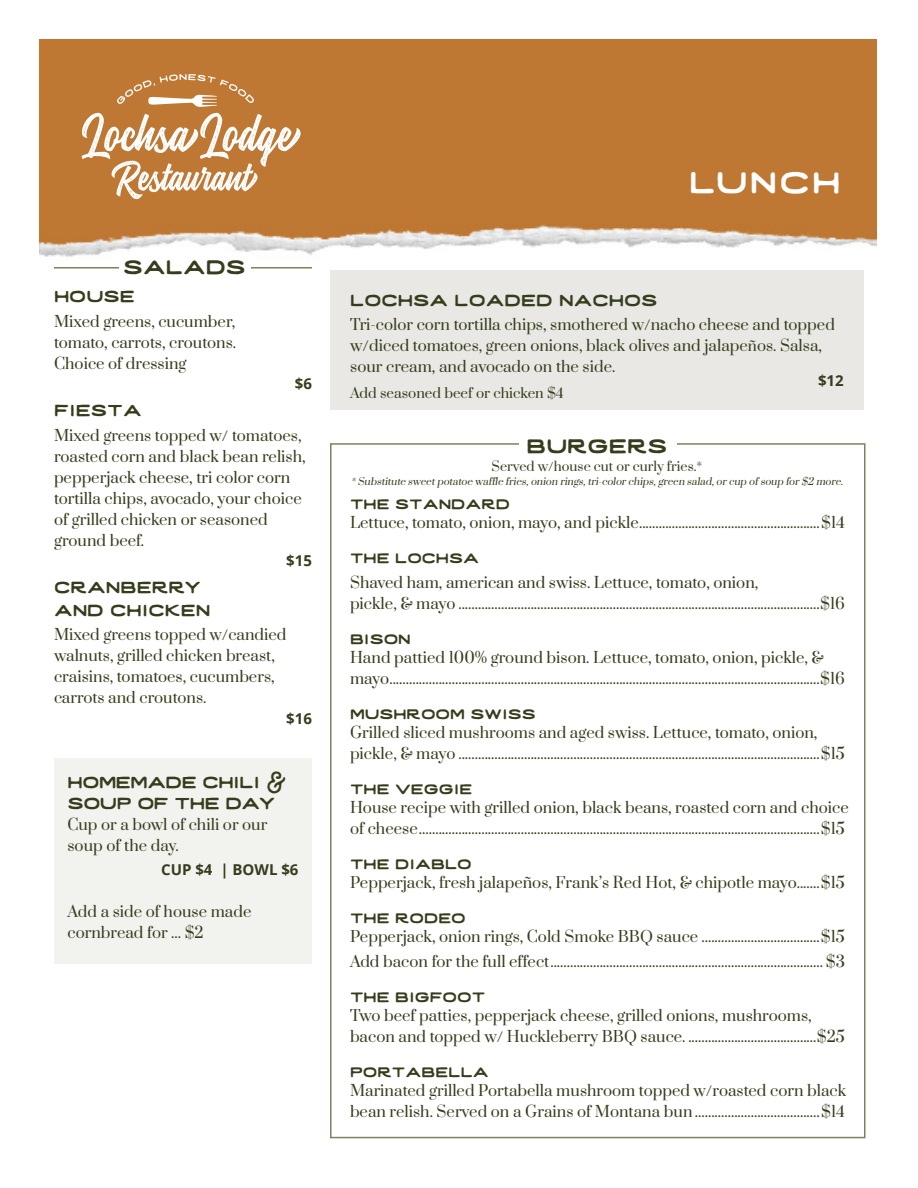
<style>
.page{position:relative;width:918px;height:1188px;background:#fff}
.page>*{position:absolute;margin:0;border:0;box-sizing:border-box;transform-origin:0 0}
.t1{font:39px "Wayfarer";letter-spacing:.06em;color:#fff}
.Item_name{font:25.5px "Wayfarer";color:#353d1c}
.Item_name-2{font:21px/22.5px "Wayfarer";color:#353d1c}
.Item_name-3{font:21px/21px "Wayfarer";letter-spacing:-.02em;color:#353d1c}
.Item_name-4{font:18px "Wayfarer";color:#353d1c}
.Item_name-5{font:15px/21px "Prata";color:#353d1c}
.menu_text{font:15px/21px "Prata";color:#353d1c}
.menu_text-2{font:700 15px "Open Sans";color:#353d1c}
.Item_Price{font:700 15px "Open Sans";color:#353d1c}
.menu_text-3{font:13.5px "Prata";color:#353d1c}
.Item_name-6{font:12.75px "Prata";color:#353d1c}
.Item_name-7{font:italic 9.75px "Prata";color:#353d1c}
.s1{font-size:14.25px}
</style>
<div class="page">
<div style="left:330px;top:270px;width:534px;height:140px;background:#e9e8e4"></div>
<img style="left:40px;top:39px;width:837px;height:218px">
<svg style="left:82px;top:113px;width:219px;height:86px"></svg>
<svg style="left:117px;top:74px;width:137px;height:33px;background:#c98f55"></svg>
<hr style="left:54px;top:267px;width:258px;height:2px;background:#807f5e">
<div style="left:119px;top:254px;width:131px;height:39px;background:#fff"></div>
<div style="left:54px;top:758px;width:258px;height:205px;background:#f2f2ef"></div>
<p class="Item_name" style="left:123px;top:251px;width:124px">Salads</p>
<p class="Item_name-2" style="left:54px;top:287px;width:82px">house</p>
<p class="menu_text" style="left:54px;top:310px;width:184px;text-align:justify">Mixed greens, cucumber, tomato, carrots, croutons.<br>Choice of dressing</p>
<p class="Item_Price" style="left:295px;top:373px;width:19px">$6</p>
<p class="Item_name-2" style="left:54px;top:401px;width:89px">fiesta</p>
<p class="menu_text" style="left:54px;top:424px;width:253px">Mixed greens topped w/ tomatoes, roasted corn and black bean relish, pepperjack cheese, tri color corn tortilla chips, avocado, your choice of grilled chicken or seasoned ground beef.</p>
<p class="Item_Price" style="left:286px;top:550px;width:27px">$15</p>
<p class="Item_name-2" style="left:54px;top:577px;width:158px">Cranberry and Chicken</p>
<p class="menu_text" style="left:54px;top:624px;width:234px">Mixed greens topped w/candied walnuts, grilled chicken breast, craisins, tomatoes, cucumbers, carrots and croutons.</p>
<p class="Item_Price" style="left:286px;top:708px;width:27px">$16</p>
<p class="Item_name-3" style="left:68px;top:773px;width:221px">homemade chili &amp; soup of the day</p>
<p class="menu_text" style="left:68px;top:814px;width:201px">Cup or a bowl of chili or our soup of the day.</p>
<p class="menu_text-2" style="left:161px;top:859px;width:139px">CUP $4 | BOWL $6</p>
<p class="menu_text" style="left:68px;top:901px;width:185px">Add a side of house made cornbread for ... $2</p>
<p class="t1" style="left:689px;top:157px;width:153px">lunch</p>
<p class="Item_name-2" style="left:350px;top:290px;width:309px">lochsa loaded nachos</p>
<p class="menu_text" style="left:350px;top:314px;width:486px">Tri-color corn tortilla chips, smothered w/nacho cheese and topped w/diced tomatoes, green onions, black olives and jalape<span class="s1">ñ</span>os. Salsa, sour cream, and avocado on the side.</p>
<p class="Item_Price" style="left:818px;top:370px;width:27px">$12</p>
<p class="menu_text-3" style="left:350px;top:382px;width:215px">Add seasoned beef or chicken $4</p>
<p class="Item_name" style="left:527px;top:430px;width:142px">Burgers</p>
<p class="Item_name-6" style="left:492px;top:456px;width:212px">Served w/house cut or curly fries.*</p>
<p class="Item_name-7" style="left:351px;top:473px;width:496px">*Substitute sweetpotatoe waffle fries,onion rings,tri-colorchips,green salad,orcup of soup for$2 more.</p>
<p class="Item_name-4" style="left:350px;top:493px;width:162px">the standard</p>
<p class="Item_name-5" style="left:350px;top:511px;width:497px">Lettuce, tomato, onion, mayo, and pickle.......................................................$14</p>
<p class="Item_name-4" style="left:350px;top:547px;width:131px">the lochsa</p>
<p class="Item_name-5" style="left:350px;top:571px;width:497px">Shaved ham, american and swiss. Lettuce, tomato, onion,<br>pickle, &amp; mayo ..............................................................................................................$16</p>
<p class="Item_name-4" style="left:350px;top:628px;width:62px">bison</p>
<p class="Item_name-5" style="left:350px;top:646px;width:497px">Hand pattied 100% ground bison. Lettuce, tomato, onion, pickle, &amp; mayo...................................................................................................................................$16</p>
<p class="Item_name-4" style="left:350px;top:703px;width:187px">mushroom swiss</p>
<p class="Item_name-5" style="left:350px;top:721px;width:497px">Grilled sliced mushrooms and aged swiss. Lettuce, tomato, onion, pickle, &amp; mayo ..............................................................................................................$15</p>
<p class="Item_name-4" style="left:350px;top:778px;width:124px">the veggie</p>
<p class="Item_name-5" style="left:350px;top:796px;width:500px">House recipe with grilled onion, black beans, roasted corn and choice of cheese..........................................................................................................................$15</p>
<p class="Item_name-4" style="left:350px;top:853px;width:123px">the diablo</p>
<p class="Item_name-5" style="left:350px;top:871px;width:497px">Pepperjack, fresh jalapeños, Frank’s Red Hot, &amp; chipotle mayo.......$15</p>
<p class="Item_name-4" style="left:350px;top:907px;width:117px">the rodeo</p>
<p class="Item_name-5" style="left:350px;top:925px;width:497px">Pepperjack, onion rings, Cold Smoke BBQ sauce ....................................$15</p>
<p class="Item_name-5" style="left:350px;top:950px;width:497px">Add bacon for the full effect................................................................................... $3</p>
<p class="Item_name-4" style="left:350px;top:986px;width:137px">The Bigfoot</p>
<p class="Item_name-5" style="left:350px;top:1004px;width:497px">Two beef patties, pepperjack cheese, grilled onions, mushrooms, bacon and topped w/ Huckleberry BBQ sauce. .......................................$25</p>
<p class="Item_name-4" style="left:350px;top:1061px;width:140px">Portabella</p>
<p class="Item_name-5" style="left:350px;top:1079px;width:498px">Marinated grilled Portabella mushroom topped w/roasted corn black bean relish. Served on a Grains of Montana bun ......................................$14</p>
</div>
